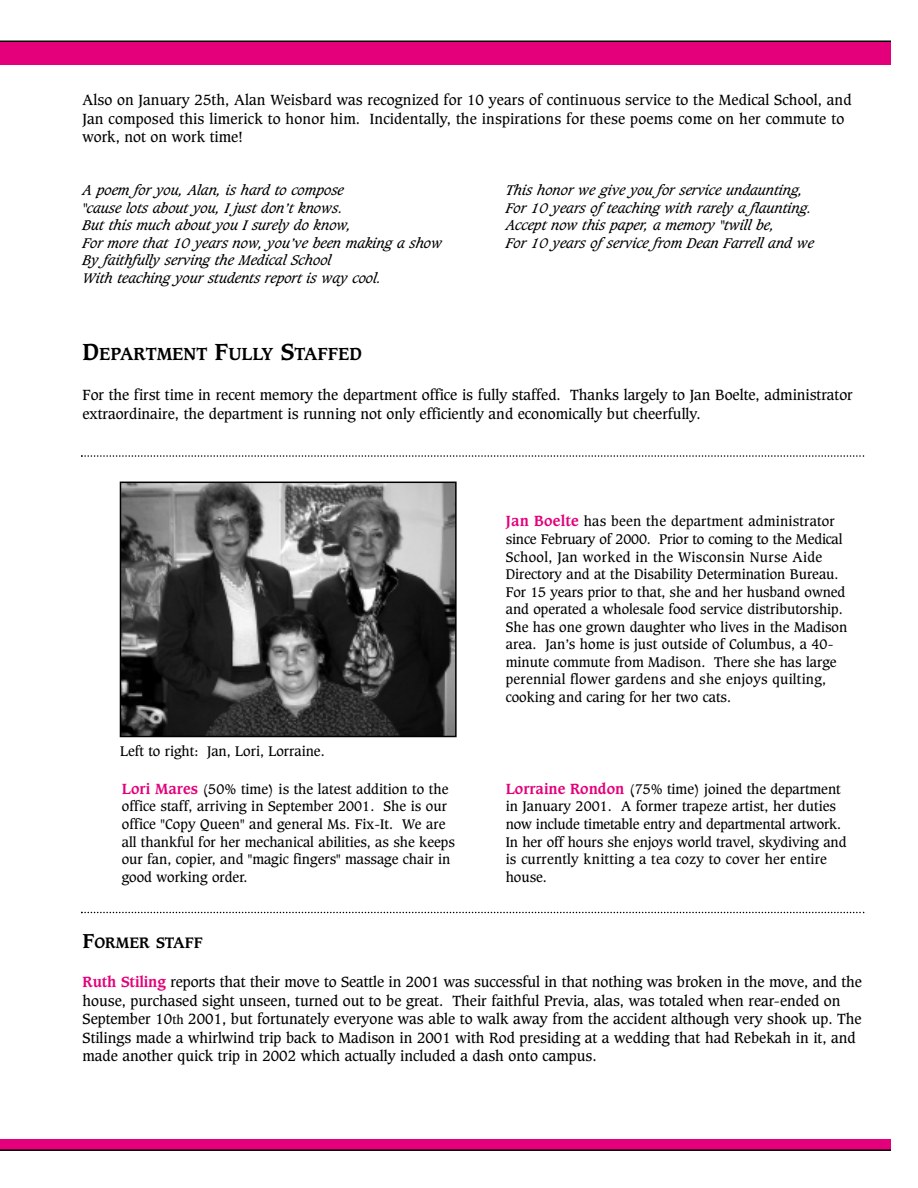
<style>
.page{position:relative;width:918px;height:1188px;background:#fff}
.page>*{position:absolute;margin:0;border:0;box-sizing:border-box;transform-origin:0 0}
.t1{font:700 16.8px "Caxton";color:#000}
.t2{font:700 14.7px "Caxton";color:#000}
.t3{font:14.25px/18.5px "Caxton";color:#000}
.t4{font:13.5px/17.5px "Caxton";color:#000}
.t5{font:italic 13.5px/17.5px "Caxton";color:#000}
.s1{font-size:22.5px}
.s2{font-weight:700;font-size:14.25px;color:#e3007a}
.s3{font-size:19.5px}
.s4{font-weight:700;color:#e3007a}
.s5{font-size:12px}
</style>
<div class="page">
<div style="left:0;top:41px;width:891px;height:23px;background:#e3007a"></div>
<hr style="left:0;top:40px;width:891px;height:2px;background:#000">
<div style="left:0;top:1139px;width:891px;height:11px;background:#e3007a"></div>
<hr style="left:0;top:1149px;width:891px;height:2px;background:#000">
<img style="left:123px;top:485px;width:331px;height:249px">
<div style="left:120px;top:482px;width:337px;height:255px;border:2px solid #000"></div>
<svg style="left:81px;top:455px;width:783px;height:2px"></svg>
<svg style="left:81px;top:912px;width:783px;height:1px"></svg>
<p class="t3" style="left:82px;top:92px;width:771px">Also on January 25th, Alan Weisbard was recognized for 10 years of continuous service to the Medical School, and<br>Jan composed this limerick to honor him. Incidentally, the inspirations for these poems come on her commute to work, not on work time!</p>
<p class="t5" style="left:82px;top:183px;width:361px">A poem for you, Alan, is hard to compose<br>"cause lots about you, I just don’t knows.<br>But this much about you I surely do know,<br>For more that 10 years now, you’ve been making a show By faithfully serving the Medical School<br>With teaching your students report is way cool.</p>
<p class="t5" style="left:506px;top:183px;width:310px">This honor we give you for service undaunting, For 10 years ofteaching with rarely a flaunting.<br>Accept now this paper, a memory "twill be,<br>For 10 years ofservice from Dean Farrell and we</p>
<p class="t1" style="left:82px;top:346px;width:281px"><span class="s1">D</span>EPARTMENT <span class="s1">F</span>ULLY <span class="s1">S</span>TAFFED</p>
<p class="t3" style="left:82px;top:387px;width:772px">For the first time in recent memory the department office is fully staffed. Thanks largely to Jan Boelte, administrator extraordinaire, the department is running not only efficiently and economically but cheerfully.</p>
<p class="t4" style="left:120px;top:744px;width:206px">Left to right: Jan, Lori, Lorraine.</p>
<p class="t4" style="left:506px;top:514px;width:343px"><span class="s2">Jan Boelte</span> has been the department administrator since February of 2000. Prior to coming to the Medical School, Jan worked in the Wisconsin Nurse Aide Directory and at the Disability Determination Bureau.<br>For 15 years prior to that, she and her husband owned and operated a wholesale food service distributorship.<br>She has one grown daughter who lives in the Madison area. Jan’s home is just outside of Columbus, a 40- minute commute from Madison. There she has large perennial flower gardens and she enjoys quilting, cooking and caring for her two cats.</p>
<p class="t4" style="left:122px;top:781px;width:335px"><span class="s2">Lori Mares</span> (50% time) is the latest addition to the office staff, arriving in September 2001. She is our office "Copy Queen" and general Ms. Fix-It. We are all thankful for her mechanical abilities, as she keeps our fan, copier, and "magic fingers" massage chair in good working order.</p>
<p class="t4" style="left:506px;top:781px;width:342px"><span class="s2">Lorraine Rondon</span> (75% time) joined the department in January 2001. A former trapeze artist, her duties now include timetable entry and departmental artwork.<br>In her off hours she enjoys world travel, skydiving and is currently knitting a tea cozy to cover her entire house.</p>
<p class="t2" style="left:82px;top:936px;width:122px"><span class="s3">F</span>ORMER STAFF</p>
<p class="t3" style="left:82px;top:974px;width:781px"><span class="s4">Ruth Stiling</span> reports that their move to Seattle in 2001 was successful in that nothing was broken in the move, and the house, purchased sight unseen, turned out to be great. Their faithful Previa, alas, was totaled when rear-ended on September 10<span class="s5">th</span> 2001, but fortunately everyone was able to walk away from the accident although very shook up. The Stilings made a whirlwind trip back to Madison in 2001 with Rod presiding at a wedding that had Rebekah in it, and made another quick trip in 2002 which actually included a dash onto campus.</p>
</div>
